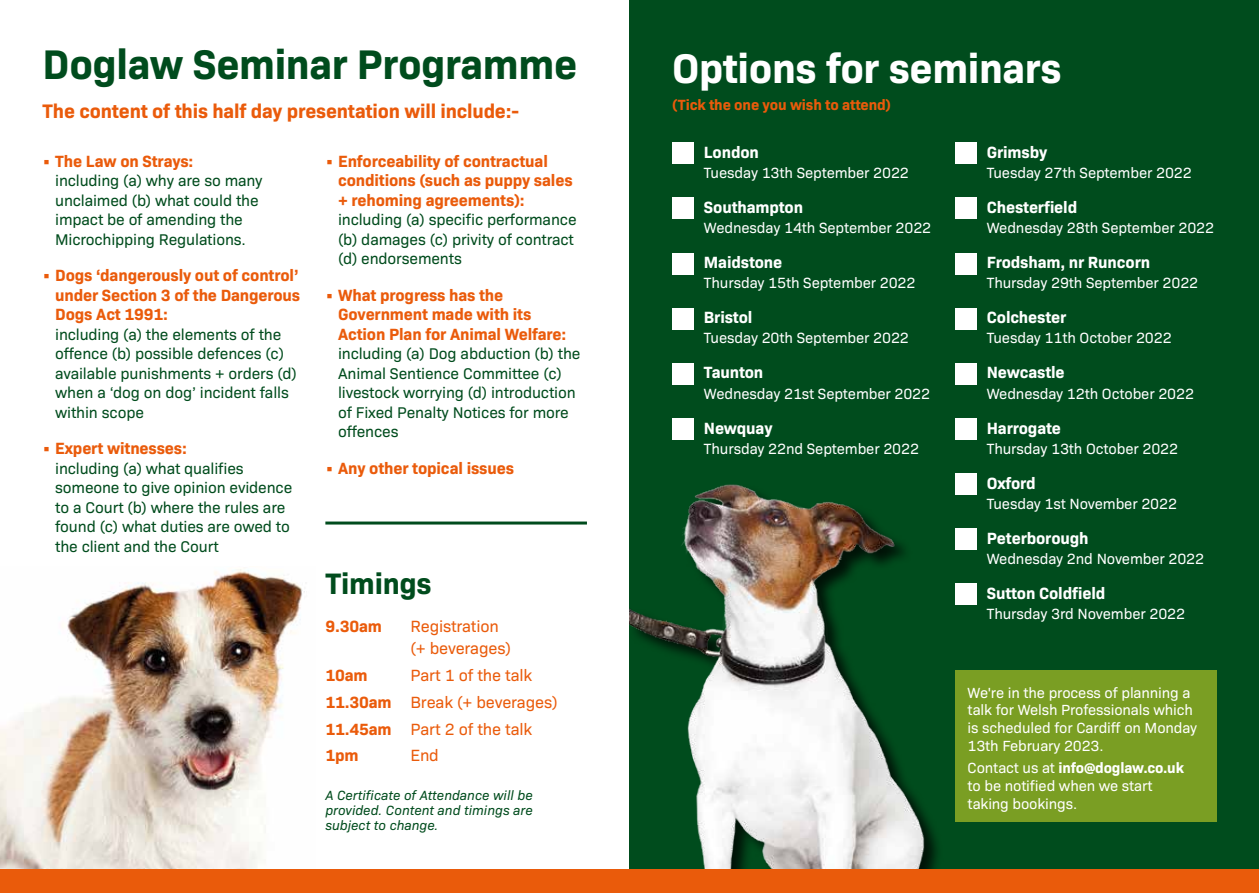
<style>
.page{position:relative;width:1259px;height:893px;background:#fff}
.page>*{position:absolute;margin:0;border:0;box-sizing:border-box;transform-origin:0 0}
.t1{font:700 42px "Bio Sans";letter-spacing:-.01em;color:#004c1d}
.t2{font:700 42px "Bio Sans";letter-spacing:-.01em;color:#fff}
.t3{font:700 30px "Bio Sans";letter-spacing:-.01em;color:#004c1d}
.t4{font:700 19.8px "Bio Sans";letter-spacing:-.01em;color:#ea5b0b}
.t5{font:700 16.5px/19.5px "Bio Sans";letter-spacing:-.01em;color:#ea5b0b}
.t6{font:700 16.5px "Bio Sans";letter-spacing:-.01em;color:#fff}
.t7{font:16.5px/26.7px "Bio Sans";letter-spacing:-.01em;color:#ea5b0b}
.t8{font:15.75px/19.5px "Bio Sans";letter-spacing:-.01em;color:#004c1d}
.t9{font:15px "Bio Sans";letter-spacing:-.01em;color:#fff}
.t10{font:700 15px "Bio Sans";letter-spacing:-.01em;color:#ea5b0b}
.t11{font:14.85px/17.9px "Bio Sans";letter-spacing:-.01em;color:#fff}
.t12{font:italic 13.5px/15px "Bio Sans";color:#004c1d;text-align:justify}
.s1{font-weight:700}
</style>
<div class="page">
<img style="left:0;top:569px;width:305px;height:300px">
<div style="left:629px;top:0;width:630px;height:893px;background:#004c1d"></div>
<img style="left:629px;top:484px;width:309px;height:385px">
<div style="left:672px;top:143px;width:21px;height:21px;background:#fff"></div>
<div style="left:672px;top:198px;width:21px;height:21px;background:#fff"></div>
<div style="left:672px;top:253px;width:21px;height:21px;background:#fff"></div>
<div style="left:672px;top:308px;width:21px;height:21px;background:#fff"></div>
<div style="left:672px;top:363px;width:21px;height:21px;background:#fff"></div>
<div style="left:672px;top:418px;width:21px;height:22px;background:#fff"></div>
<div style="left:955px;top:143px;width:21px;height:21px;background:#fff"></div>
<div style="left:955px;top:198px;width:21px;height:21px;background:#fff"></div>
<div style="left:955px;top:253px;width:21px;height:21px;background:#fff"></div>
<div style="left:955px;top:308px;width:21px;height:21px;background:#fff"></div>
<div style="left:955px;top:363px;width:21px;height:21px;background:#fff"></div>
<div style="left:955px;top:418px;width:21px;height:22px;background:#fff"></div>
<div style="left:955px;top:473px;width:21px;height:22px;background:#fff"></div>
<div style="left:955px;top:529px;width:21px;height:21px;background:#fff"></div>
<div style="left:955px;top:584px;width:21px;height:21px;background:#fff"></div>
<div style="left:0;top:869px;width:1259px;height:24px;background:#ea5b0b"></div>
<div style="left:955px;top:670px;width:261px;height:152px;background:#7a9e23"></div>
<hr style="left:325px;top:521px;width:262px;height:3px;background:#004c1d">
<h1 class="t1" style="left:42px;top:32px;width:536px">Doglaw Seminar Programme</h1>
<p class="t4" style="left:42px;top:96px;width:478px">The content of this half day presentation will include:-</p>
<p class="t5" style="left:42px;top:150px;width:152px">• The Law on Strays:</p>
<p class="t8" style="left:55px;top:170px;width:209px">including (a) why are so many unclaimed (b) what could the impact be of amending the<br>Microchipping Regulations.</p>
<p class="t5" style="left:55px;top:265px;width:246px;text-align:justify;text-indent:-13px">• Dogs ‘dangerously out of control’ under Section 3 of the Dangerous Dogs Act 1991:</p>
<p class="t8" style="left:55px;top:323px;width:243px">including (a) the elements of the offence (b) possible defences (c) available punishments + orders (d) when a ‘dog on dog’ incident falls within scope</p>
<p class="t5" style="left:42px;top:438px;width:146px">• Expert witnesses:</p>
<p class="t8" style="left:55px;top:457px;width:239px">including (a) what qualifies someone to give opinion evidence to a Court (b) where the rules are found (c) what duties are owed to the client and the Court</p>
<p class="t5" style="left:338px;top:150px;width:236px;text-indent:-13px">• Enforceability of contractual conditions (such as puppy sales + rehoming agreements):</p>
<p class="t8" style="left:338px;top:209px;width:240px">including (a) specific performance (b) damages (c) privity of contract (d) endorsements</p>
<p class="t5" style="left:338px;top:284px;width:230px;text-indent:-13px">• What progress has the<br>Government made with its<br>Action Plan for Animal Welfare:</p>
<p class="t8" style="left:338px;top:343px;width:244px">including (a) Dog abduction (b) the<br>Animal Sentience Committee (c) livestock worrying (d) introduction of Fixed Penalty Notices for more offences</p>
<p class="t5" style="left:325px;top:457px;width:190px">• Any other topical issues</p>
<h2 class="t3" style="left:325px;top:561px;width:108px">Timings</h2>
<p class="t5" style="left:325px;top:615px;width:58px">9.30am</p>
<p class="t7" style="left:410px;top:613px;width:102px;line-height:22.5px">Registration (+ beverages)</p>
<p class="t5" style="left:325px;top:664px;width:44px">10am</p>
<p class="t7" style="left:325px;top:661px;width:234px;text-indent:85px">Part 1 of the talk<br><span class="s1">11.30am</span> Break (+ beverages)<br><span class="s1">11.45am</span> Part 2 of the talk<br><span class="s1">1pm</span></p>
<p class="t7" style="left:410px;top:741px;width:30px">End</p>
<p class="t12" style="left:325px;top:787px;width:209px">A Certificate of Attendance will be provided. Content and timings are subject to change.</p>
<h1 class="t2" style="left:672px;top:36px;width:391px">Options for seminars</h1>
<p class="t10" style="left:672px;top:93px;width:220px">(Tick the one you wish to attend)</p>
<p class="t6" style="left:704px;top:139px;width:57px">London</p>
<p class="t9" style="left:704px;top:162px;width:206px">Tuesday 13th September 2022</p>
<p class="t6" style="left:704px;top:195px;width:101px">Southampton</p>
<p class="t9" style="left:704px;top:217px;width:229px">Wednesday 14th September 2022</p>
<p class="t6" style="left:704px;top:250px;width:80px">Maidstone</p>
<p class="t9" style="left:704px;top:272px;width:213px">Thursday 15th September 2022</p>
<p class="t6" style="left:704px;top:305px;width:50px">Bristol</p>
<p class="t9" style="left:704px;top:327px;width:206px">Tuesday 20th September 2022</p>
<p class="t6" style="left:704px;top:360px;width:61px">Taunton</p>
<p class="t9" style="left:704px;top:382px;width:228px">Wednesday 21st September 2022</p>
<p class="t6" style="left:704px;top:415px;width:70px">Newquay</p>
<p class="t9" style="left:704px;top:437px;width:217px">Thursday 22nd September 2022</p>
<p class="t6" style="left:986px;top:139px;width:62px">Grimsby</p>
<p class="t9" style="left:986px;top:162px;width:206px">Tuesday 27th September 2022</p>
<p class="t6" style="left:986px;top:195px;width:92px">Chesterfield</p>
<p class="t9" style="left:986px;top:217px;width:229px">Wednesday 28th September 2022</p>
<p class="t6" style="left:986px;top:250px;width:165px">Frodsham, nr Runcorn</p>
<p class="t9" style="left:986px;top:272px;width:213px">Thursday 29th September 2022</p>
<p class="t6" style="left:986px;top:305px;width:81px">Colchester</p>
<p class="t9" style="left:986px;top:327px;width:186px">Tuesday 11th October 2022</p>
<p class="t6" style="left:986px;top:360px;width:79px">Newcastle</p>
<p class="t9" style="left:986px;top:382px;width:209px">Wednesday 12th October 2022</p>
<p class="t6" style="left:986px;top:415px;width:76px">Harrogate</p>
<p class="t9" style="left:986px;top:437px;width:193px">Thursday 13th October 2022</p>
<p class="t6" style="left:986px;top:470px;width:51px">Oxford</p>
<p class="t9" style="left:986px;top:492px;width:192px">Tuesday 1st November 2022</p>
<p class="t6" style="left:986px;top:525px;width:103px">Peterborough</p>
<p class="t9" style="left:986px;top:548px;width:219px">Wednesday 2nd November 2022</p>
<p class="t6" style="left:986px;top:581px;width:120px">Sutton Coldfield</p>
<p class="t9" style="left:986px;top:603px;width:200px">Thursday 3rd November 2022</p>
<p class="t11" style="left:967px;top:682px;width:231px">We're in the process of planning a talk for Welsh Professionals which is scheduled for Cardiff on Monday<br>13th February 2023.</p>
<p class="t11" style="left:967px;top:758px;width:218px">Contact us at <span class="s1">info@doglaw.co.uk </span>to be notified when we start taking bookings.</p>
</div>
